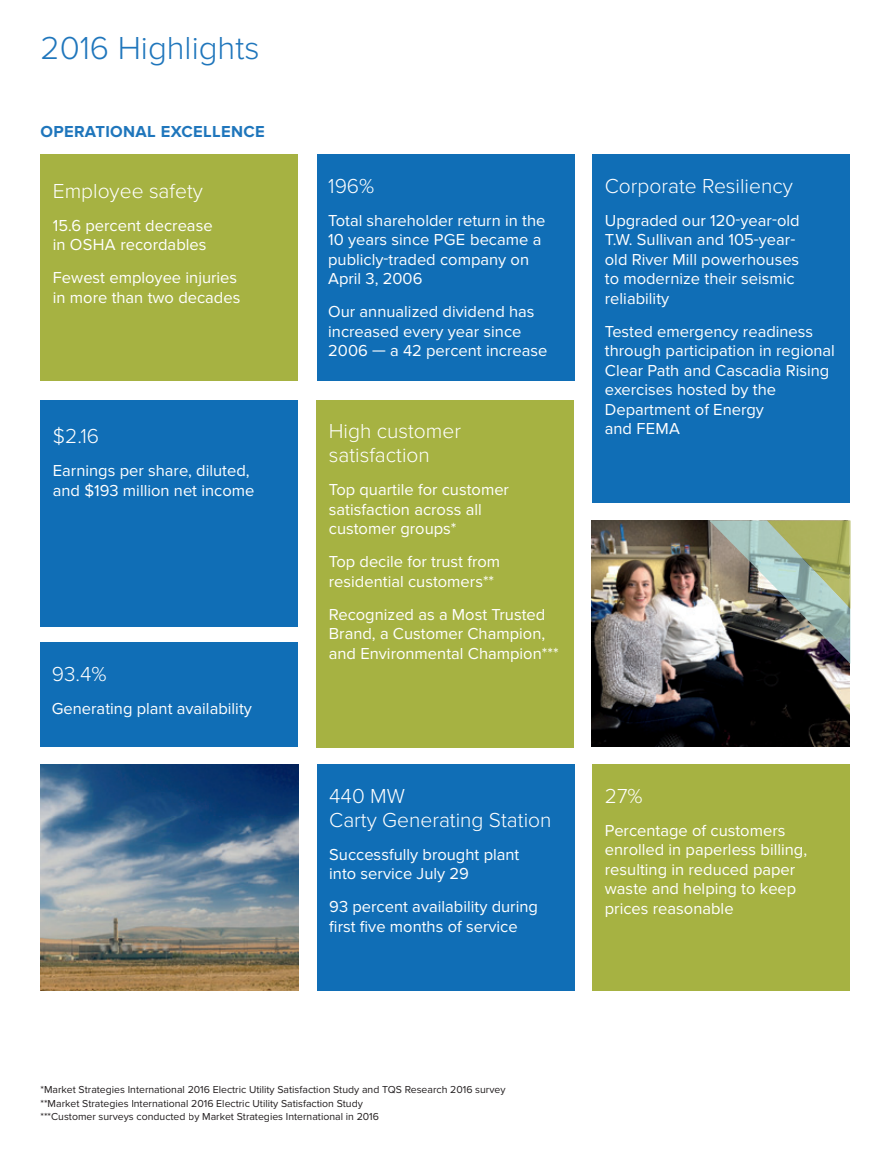
<style>
.page{position:relative;width:891px;height:1161px;background:#fff}
.page>*{position:absolute;margin:0;border:0;box-sizing:border-box;transform-origin:0 0}
.t1{font:300 33px "Proxima Nova";color:#1f76bc}
.t2{font:300 21px/24px "Proxima Nova";color:#fff}
.t3{font:16.5px/19.5px "Proxima Nova";color:#fff}
.t4{font:700 16.5px "Proxima Nova";letter-spacing:.02em;color:#1f76bc}
.t5{font:10.5px/13.5px "Proxima Nova";color:#231f20}
</style>
<div class="page">
<div style="left:317px;top:155px;width:258px;height:226px;background:#106eb6"></div>
<img style="left:40px;top:765px;width:258px;height:226px">
<div style="left:40px;top:643px;width:258px;height:104px;background:#106eb6"></div>
<div style="left:40px;top:400px;width:258px;height:226px;background:#106eb6"></div>
<div style="left:592px;top:765px;width:258px;height:226px;background:#a6b242"></div>
<div style="left:40px;top:155px;width:258px;height:226px;background:#a6b242"></div>
<div style="left:316px;top:400px;width:258px;height:348px;background:#a6b242"></div>
<div style="left:317px;top:765px;width:258px;height:226px;background:#106eb6"></div>
<img style="left:591px;top:521px;width:258px;height:226px">
<svg style="left:849px;top:521px;width:1px;height:143px"></svg>
<img style="left:709px;top:521px;width:140px;height:142px">
<div style="left:592px;top:155px;width:258px;height:348px;background:#106eb6"></div>
<h1 class="t1" style="left:40px;top:36px;width:221px">2016 Highlights</h1>
<p class="t4" style="left:40px;top:126px;width:226px">OPERATIONAL EXCELLENCE</p>
<p class="t2" style="left:53px;top:180px;width:152px">Employee safety</p>
<p class="t3" style="left:53px;top:217px;width:161px">15.6 percent decrease in OSHA recordables</p>
<p class="t3" style="left:53px;top:269px;width:189px">Fewest employee injuries in more than two decades</p>
<p class="t2" style="left:53px;top:426px;width:48px">$2.16</p>
<p class="t3" style="left:53px;top:462px;width:203px">Earnings per share, diluted, and $193 million net income</p>
<p class="t2" style="left:52px;top:663px;width:56px">93.4%</p>
<p class="t3" style="left:52px;top:700px;width:202px">Generating plant availability</p>
<p class="t2" style="left:328px;top:175px;width:48px">196%</p>
<p class="t3" style="left:328px;top:212px;width:219px">Total shareholder return in the<br>10 years since PGE became a publicly-traded company on<br>April 3, 2006</p>
<p class="t3" style="left:328px;top:303px;width:221px">Our annualized dividend has increased every year since<br>2006 — a 42 percent increase</p>
<p class="t2" style="left:329px;top:421px;width:134px">High customer satisfaction</p>
<p class="t3" style="left:329px;top:481px;width:182px">Top quartile for customer satisfaction across all customer groups*</p>
<p class="t3" style="left:329px;top:553px;width:173px">Top decile for trust from residential customers**</p>
<p class="t3" style="left:329px;top:606px;width:231px">Recognized as a Most Trusted<br>Brand, a Customer Champion, and Environmental Champion***</p>
<p class="t2" style="left:605px;top:175px;width:189px">Corporate Resiliency</p>
<p class="t3" style="left:605px;top:212px;width:196px">Upgraded our 120-year-old<br>T.W. Sullivan and 105-year&shy;old River Mill powerhouses to modernize their seismic reliability</p>
<p class="t3" style="left:605px;top:323px;width:232px">Tested emergency readiness through participation in regional<br>Clear Path and Cascadia Rising exercises hosted by the<br>Department of Energy<br>and FEMA</p>
<p class="t2" style="left:329px;top:785px;width:224px">440 MW<br>Carty Generating Station</p>
<p class="t3" style="left:329px;top:846px;width:192px">Successfully brought plant into service July 29</p>
<p class="t3" style="left:329px;top:898px;width:210px">93 percent availability during first five months of service</p>
<p class="t2" style="left:605px;top:785px;width:39px">27%</p>
<p class="t3" style="left:605px;top:822px;width:204px">Percentage of customers enrolled in paperless billing, resulting in reduced paper waste and helping to keep prices reasonable</p>
<p class="t5" style="left:40px;top:1084px;width:467px">*Market Strategies International 2016 Electric Utility Satisfaction Study and TQS Research 2016 survey **Market Strategies International 2016 Electric Utility Satisfaction Study<br>***Customer surveys conducted by Market Strategies International in 2016</p>
</div>
